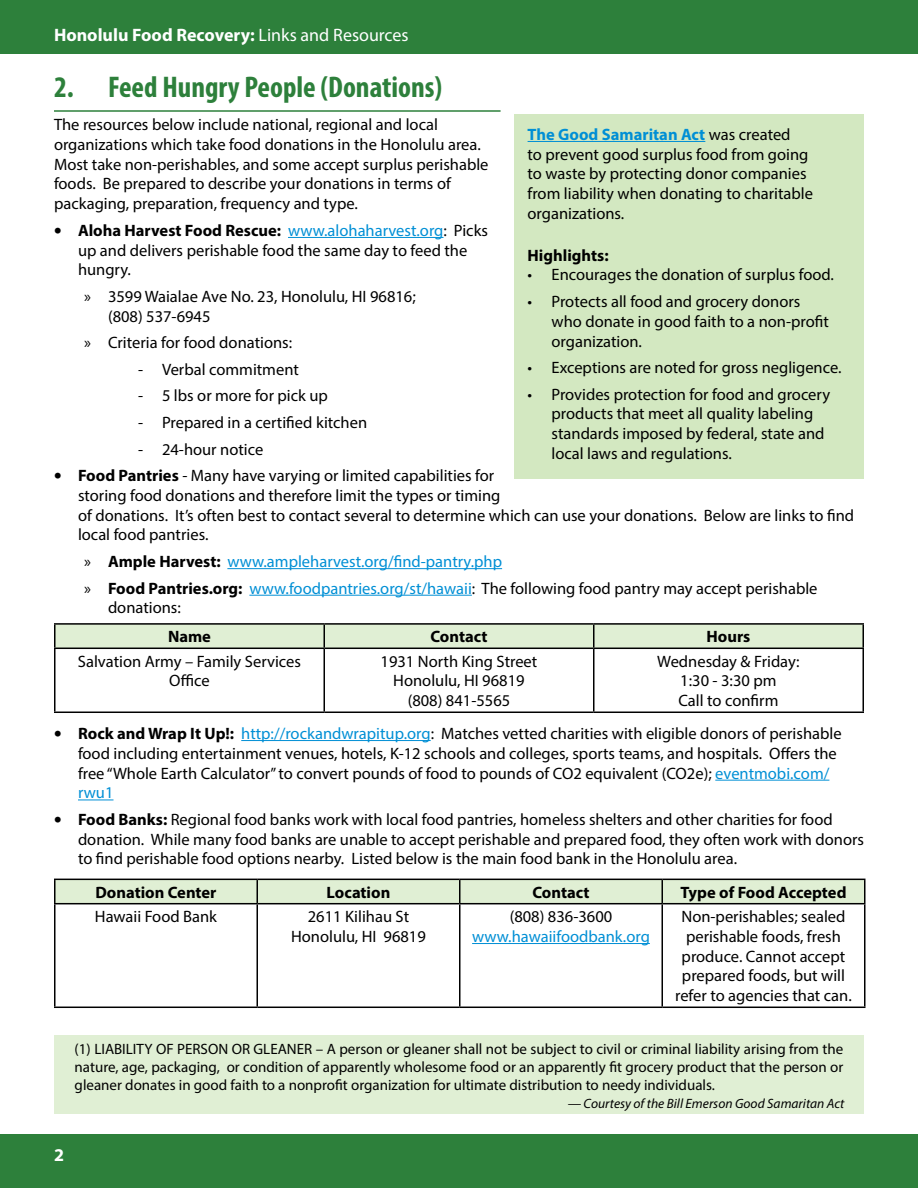
<style>
.page{position:relative;width:918px;height:1188px;background:#fff}
.page>*{position:absolute;margin:0;border:0;box-sizing:border-box;transform-origin:0 0}
.Heading{font:700 condensed 30px "Myriad Pro";color:#2d803b}
.t1{font:700 18px "Myriad Pro";color:#fff}
.bullet{font:16.5px/19.8px "Myriad Pro";color:#000}
.Subheading{font:16.5px/19.8px "Myriad Pro";color:#000}
.t2{font:16.5px/19.8px "Myriad Pro";color:#008fd5;text-align:center}
.bullet-2{font:700 16.5px "Myriad Pro";color:#000}
.t3{font:15px/18px "Myriad Pro";color:#000;text-align:justify}
.t4{font:italic 13.5px "Myriad Pro";color:#000}
.s1{font-weight:400}
.s2{font-weight:900;font-size:20.7px}
.s3{font-weight:700}
.s4{color:#008fd5}
.s5{color:#000}
.s6{font-weight:700;color:#000}
.s7{font-weight:700;color:#008fd5}
</style>
<div class="page">
<div style="left:0;top:1134px;width:918px;height:54px;background:#2d803b"></div>
<div style="left:0;top:0;width:918px;height:54px;background:#2d803b"></div>
<hr style="left:54px;top:110px;width:447px;height:2px;background:#2d803b">
<hr style="left:288px;top:237px;width:156px;height:1px;background:#008fd5">
<hr style="left:227px;top:568px;width:275px;height:1px;background:#008fd5">
<hr style="left:249px;top:595px;width:223px;height:1px;background:#008fd5">
<hr style="left:241px;top:740px;width:190px;height:1px;background:#008fd5">
<hr style="left:715px;top:780px;width:114px;height:1px;background:#008fd5">
<hr style="left:78px;top:800px;width:36px;height:1px;background:#008fd5">
<div style="left:514px;top:114px;width:350px;height:364px;background:#d3e8c1"></div>
<hr style="left:528px;top:141px;width:177px;height:1px;background:#008fd5">
<hr style="left:54px;top:623px;width:270px;height:2px;background:#000">
<hr style="left:54px;top:625px;width:2px;height:23px;background:#000">
<hr style="left:324px;top:623px;width:270px;height:2px;background:#000">
<hr style="left:594px;top:623px;width:270px;height:2px;background:#000">
<svg style="left:55px;top:624px;width:808px;height:24px;background:#d4e2c9"></svg>
<hr style="left:862px;top:625px;width:2px;height:23px;background:#000">
<hr style="left:54px;top:648px;width:270px;height:1px;background:#000">
<hr style="left:54px;top:649px;width:2px;height:63px;background:#000">
<hr style="left:324px;top:648px;width:270px;height:1px;background:#000">
<hr style="left:324px;top:649px;width:1px;height:63px;background:#000">
<hr style="left:594px;top:648px;width:270px;height:1px;background:#000">
<hr style="left:593px;top:649px;width:1px;height:63px;background:#000">
<hr style="left:862px;top:649px;width:2px;height:63px;background:#000">
<hr style="left:54px;top:712px;width:270px;height:1px;background:#000">
<hr style="left:324px;top:712px;width:270px;height:1px;background:#000">
<hr style="left:594px;top:712px;width:270px;height:1px;background:#000">
<hr style="left:54px;top:879px;width:203px;height:1px;background:#000">
<hr style="left:54px;top:880px;width:2px;height:23px;background:#000">
<hr style="left:662px;top:879px;width:204px;height:1px;background:#000">
<svg style="left:55px;top:879px;width:809px;height:24px;background:#d4e2c8"></svg>
<hr style="left:864px;top:880px;width:2px;height:23px;background:#000">
<hr style="left:54px;top:903px;width:203px;height:1px;background:#000">
<hr style="left:54px;top:904px;width:2px;height:103px;background:#000">
<hr style="left:257px;top:903px;width:203px;height:1px;background:#000">
<hr style="left:256px;top:904px;width:2px;height:103px;background:#000">
<hr style="left:460px;top:903px;width:202px;height:1px;background:#000">
<hr style="left:459px;top:904px;width:1px;height:103px;background:#000">
<hr style="left:662px;top:903px;width:204px;height:1px;background:#000">
<hr style="left:662px;top:904px;width:1px;height:103px;background:#000">
<hr style="left:864px;top:904px;width:2px;height:103px;background:#000">
<hr style="left:54px;top:1007px;width:203px;height:1px;background:#000">
<hr style="left:257px;top:1007px;width:203px;height:1px;background:#000">
<hr style="left:460px;top:1007px;width:202px;height:1px;background:#000">
<hr style="left:662px;top:1007px;width:204px;height:1px;background:#000">
<hr style="left:472px;top:943px;width:178px;height:1px;background:#008fd5">
<div style="left:54px;top:1035px;width:810px;height:79px;background:#e0efd4"></div>
<p class="t1" style="left:54px;top:23px;width:356px">Honolulu Food Recovery: <span class="s1">Links and Resources</span></p>
<p class="Heading" style="left:54px;top:68px;width:390px">2. Feed Hungry People (Donations)</p>
<p class="bullet" style="left:54px;top:114px;width:436px">The resources below include national, regional and local organizations which take food donations in the Honolulu area.<br>Most take non-perishables, and some accept surplus perishable foods. Be prepared to describe your donations in terms of packaging, preparation, frequency and type.</p>
<p class="bullet" style="left:78px;top:220px;width:411px;text-indent:-24px"><span class="s2">•</span> <span class="s3">Aloha Harvest Food Rescue:</span> <span class="s4">www.alohaharvest.org</span>: Picks up and delivers perishable food the same day to feed the hungry.</p>
<p class="bullet" style="left:108px;top:286px;width:309px;text-indent:-24px">» 3599 Waialae Ave No. 23, Honolulu, HI 96816; (808) 537-6945</p>
<p class="bullet" style="left:84px;top:333px;width:210px">» Criteria for food donations:</p>
<p class="bullet" style="left:138px;top:359px;width:162px">- Verbal commitment</p>
<p class="bullet" style="left:138px;top:386px;width:191px">- 5 lbs or more for pick up</p>
<p class="bullet" style="left:138px;top:412px;width:231px">- Prepared in a certified kitchen</p>
<p class="bullet" style="left:138px;top:439px;width:127px">- 24-hour notice</p>
<p class="bullet" style="left:78px;top:465px;width:778px;text-indent:-24px"><span class="s2">•</span> <span class="s3">Food Pantries</span> - Many have varying or limited capabilities for<br>storing food donations and therefore limit the types or timing<br>of donations. It’s often best to contact several to determine which can use your donations. Below are links to find local food pantries.</p>
<p class="t2" style="left:84px;top:551px;width:420px"><span class="s5">»</span> <span class="s6">Ample Harvest:</span> www.ampleharvest.org/find-pantry.php</p>
<p class="bullet" style="left:108px;top:578px;width:711px;text-indent:-24px">» <span class="s3">Food Pantries.org:</span> <span class="s4">www.foodpantries.org/st/hawaii</span>: The following food pantry may accept perishable donations:</p>
<p class="Subheading" style="left:528px;top:124px;width:287px"><span class="s7">The Good Samaritan Act</span> was created<br>to prevent good surplus food from going to waste by protecting donor companies from liability when donating to charitable organizations.</p>
<p class="bullet-2" style="left:528px;top:244px;width:83px">Highlights:</p>
<p class="bullet" style="left:528px;top:265px;width:308px">• Encourages the donation of surplus food.</p>
<p class="bullet" style="left:552px;top:291px;width:279px;text-indent:-24px">• Protects all food and grocery donors who donate in good faith to a non-profit organization.</p>
<p class="bullet" style="left:528px;top:357px;width:315px">• Exceptions are noted for gross negligence.</p>
<p class="bullet" style="left:552px;top:384px;width:280px;text-indent:-24px">• Provides protection for food and grocery products that meet all quality labeling standards imposed by federal, state and local laws and regulations.</p>
<p class="bullet-2" style="left:168px;top:626px;width:44px">Name</p>
<p class="bullet-2" style="left:430px;top:626px;width:59px">Contact</p>
<p class="bullet-2" style="left:707px;top:626px;width:45px">Hours</p>
<p class="bullet" style="left:78px;top:651px;width:225px;text-align:center">Salvation Army – Family Services<br>Office</p>
<p class="bullet" style="left:381px;top:651px;width:158px;text-align:center">1931 North King Street<br>Honolulu, HI 96819 (808) 841-5565</p>
<p class="bullet" style="left:657px;top:651px;width:144px;text-align:center">Wednesday &amp; Friday:<br>1:30 - 3:30 pm<br>Call to confirm</p>
<p class="bullet" style="left:78px;top:723px;width:765px;text-indent:-24px"><span class="s2">•</span> <span class="s3">Rock and Wrap It Up!:</span> <span class="s4">http://rockandwrapitup.org</span>: Matches vetted charities with eligible donors of perishable food including entertainment venues, hotels, K-12 schools and colleges, sports teams, and hospitals. Offers the free “Whole Earth Calculator” to convert pounds of food to pounds of CO2 equivalent (CO2e); <span class="s4">eventmobi.com/ rwu1</span></p>
<p class="bullet" style="left:78px;top:809px;width:788px;text-indent:-24px"><span class="s2">•</span> <span class="s3">Food Banks:</span> Regional food banks work with local food pantries, homeless shelters and other charities for food donation. While many food banks are unable to accept perishable and prepared food, they often work with donors to find perishable food options nearby. Listed below is the main food bank in the Honolulu area.</p>
<p class="bullet-2" style="left:95px;top:881px;width:123px">Donation Center</p>
<p class="bullet-2" style="left:327px;top:881px;width:65px">Location</p>
<p class="bullet-2" style="left:532px;top:881px;width:59px">Contact</p>
<p class="bullet-2" style="left:680px;top:881px;width:168px">Type of Food Accepted</p>
<p class="bullet" style="left:95px;top:906px;width:124px">Hawaii Food Bank</p>
<p class="bullet" style="left:291px;top:906px;width:136px;text-align:center">2611 Kilihau St<br>Honolulu, HI 96819</p>
<p class="t2" style="left:472px;top:906px;width:179px"><span class="s5">(808) 836-3600 </span>www.hawaiifoodbank.org</p>
<p class="bullet" style="left:675px;top:906px;width:178px;text-align:center">Non-perishables; sealed perishable foods, fresh produce. Cannot accept prepared foods, but will refer to agencies that can.</p>
<p class="t3" style="left:75px;top:1039px;width:770px">(1) LIABILITY OF PERSON OR GLEANER – A person or gleaner shall not be subject to civil or criminal liability arising from the nature, age, packaging, or condition of apparently wholesome food or an apparently fit grocery product that the person or gleaner donates in good faith to a nonprofit organization for ultimate distribution to needy individuals.</p>
<p class="t4" style="left:568px;top:1095px;width:278px">— Courtesy of the Bill Emerson Good Samaritan Act</p>
<p class="t1" style="left:54px;top:1143px;width:11px">2</p>
</div>
